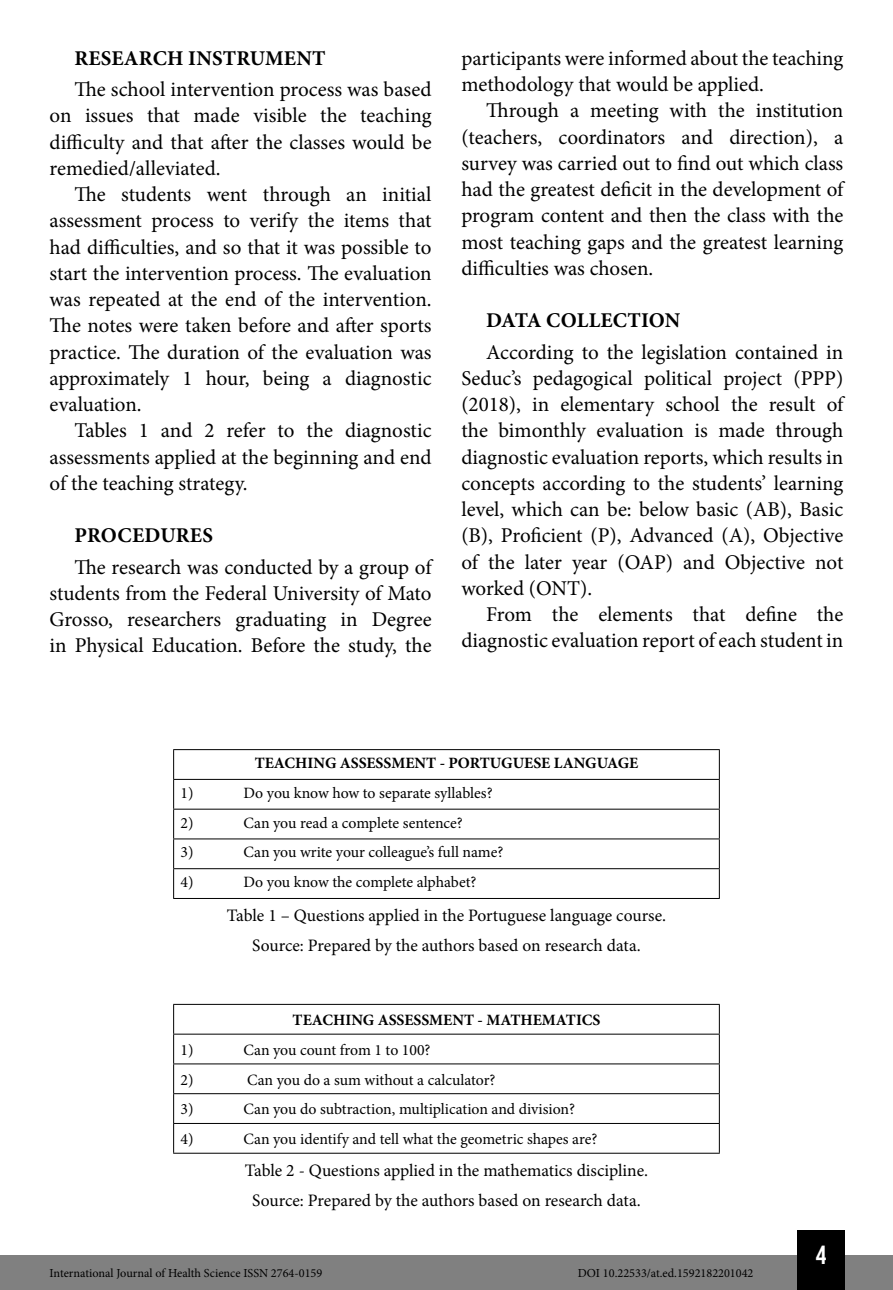
<style>
.page{position:relative;width:893px;height:1290px;background:#fff}
.page>*{position:absolute;margin:0;border:0;box-sizing:border-box;transform-origin:0 0}
.t1{font:26.25px "Bebas Kai";color:#fff}
.Texto_1{font:21px/26.2px "Minion Pro";color:#000;text-align:justify}
.Sub_título{font:700 21px "Minion Pro";letter-spacing:.01em;color:#000}
.Info_Imagem{font:17.5px "Minion Pro";letter-spacing:-.005em;color:#000}
.Tabela{font:15.75px "Minion Pro";letter-spacing:-.005em;color:#000}
.Tabela-2{font:700 15.75px "Minion Pro";color:#000}
.t2{font:12.25px "Minion Pro";color:#000}
</style>
<div class="page">
<div style="left:0;top:1255px;width:893px;height:35px;background:#808080"></div>
<div style="left:797px;top:1230px;width:48px;height:60px;background:#000"></div>
<hr style="left:173px;top:749px;width:547px;height:1px;background:#000">
<hr style="left:173px;top:779px;width:547px;height:1px;background:#000">
<hr style="left:173px;top:809px;width:547px;height:1px;background:#000">
<hr style="left:173px;top:838px;width:547px;height:1px;background:#000">
<hr style="left:173px;top:868px;width:547px;height:1px;background:#000">
<svg style="left:173px;top:750px;width:1px;height:148px"></svg>
<svg style="left:719px;top:750px;width:1px;height:148px"></svg>
<hr style="left:173px;top:898px;width:547px;height:1px;background:#000">
<hr style="left:173px;top:1004px;width:547px;height:1px;background:#000">
<hr style="left:173px;top:1034px;width:547px;height:1px;background:#000">
<hr style="left:173px;top:1063px;width:547px;height:1px;background:#000">
<hr style="left:173px;top:1093px;width:547px;height:1px;background:#000">
<hr style="left:173px;top:1123px;width:547px;height:1px;background:#000">
<svg style="left:173px;top:1005px;width:1px;height:148px"></svg>
<svg style="left:719px;top:1005px;width:1px;height:148px"></svg>
<hr style="left:173px;top:1153px;width:547px;height:1px;background:#000">
<p class="Sub_título" style="left:75px;top:43px;width:253px">RESEARCH INSTRUMENT</p>
<p class="Texto_1" style="left:50px;top:76px;width:384px;text-indent:25px">The school intervention process was based on issues that made visible the teaching difficulty and that after the classes would be remedied/alleviated.</p>
<p class="Texto_1" style="left:50px;top:181px;width:383px;text-indent:25px">The students went through an initial assessment process to verify the items that had difficulties, and so that it was possible to start the intervention process. The evaluation was repeated at the end of the intervention.<br>The notes were taken before and after sports practice. The duration of the evaluation was approximately 1 hour, being a diagnostic evaluation.</p>
<p class="Texto_1" style="left:50px;top:418px;width:383px;text-indent:25px">Tables 1 and 2 refer to the diagnostic assessments applied at the beginning and end of the teaching strategy.</p>
<p class="Sub_título" style="left:75px;top:521px;width:140px">PROCEDURES</p>
<p class="Texto_1" style="left:50px;top:554px;width:383px;text-indent:25px">The research was conducted by a group of students from the Federal University of Mato Grosso, researchers graduating in Degree in Physical Education. Before the study, the</p>
<p class="Texto_1" style="left:461px;top:45px;width:383px">participants were informed about the teaching methodology that would be applied.</p>
<p class="Texto_1" style="left:461px;top:98px;width:384px;text-indent:25px">Through a meeting with the institution (teachers, coordinators and direction), a survey was carried out to find out which class had the greatest deficit in the development of program content and then the class with the most teaching gaps and the greatest learning difficulties was chosen.</p>
<p class="Sub_título" style="left:486px;top:306px;width:196px">DATA COLLECTION</p>
<p class="Texto_1" style="left:461px;top:339px;width:384px;text-indent:25px">According to the legislation contained in Seduc’s pedagogical political project (PPP) (2018), in elementary school the result of the bimonthly evaluation is made through diagnostic evaluation reports, which results in concepts according to the students’ learning level, which can be: below basic (AB), Basic (B), Proficient (P), Advanced (A), Objective of the later year (OAP) and Objective not worked (ONT).</p>
<p class="Texto_1" style="left:461px;top:601px;width:383px;text-align:right">From the elements that define the diagnostic evaluation report of each student in</p>
<p class="Tabela-2" style="left:255px;top:752px;width:385px">TEACHING ASSESSMENT - PORTUGUESE LANGUAGE</p>
<p class="Tabela" style="left:181px;top:782px;width:15px">1)</p>
<p class="Tabela" style="left:244px;top:782px;width:251px">Do you know how to separate syllables?</p>
<p class="Tabela" style="left:181px;top:812px;width:15px">2)</p>
<p class="Tabela" style="left:244px;top:812px;width:221px">Can you read a complete sentence?</p>
<p class="Tabela" style="left:181px;top:842px;width:15px">3)</p>
<p class="Tabela" style="left:244px;top:842px;width:261px">Can you write your colleague’s full name?</p>
<p class="Tabela" style="left:181px;top:871px;width:15px">4)</p>
<p class="Tabela" style="left:244px;top:871px;width:234px">Do you know the complete alphabet?</p>
<p class="Info_Imagem" style="left:227px;top:904px;width:440px">Table 1 – Questions applied in the Portuguese language course.</p>
<p class="Info_Imagem" style="left:252px;top:933px;width:390px">Source: Prepared by the authors based on research data.</p>
<p class="Tabela-2" style="left:293px;top:1009px;width:309px">TEACHING ASSESSMENT - MATHEMATICS</p>
<p class="Tabela" style="left:181px;top:1039px;width:15px">1)</p>
<p class="Tabela" style="left:244px;top:1039px;width:188px">Can you count from 1 to 100?</p>
<p class="Tabela" style="left:181px;top:1069px;width:15px">2)</p>
<p class="Tabela" style="left:247px;top:1069px;width:250px">Can you do a sum without a calculator?</p>
<p class="Tabela" style="left:181px;top:1099px;width:15px">3)</p>
<p class="Tabela" style="left:244px;top:1099px;width:333px">Can you do subtraction, multiplication and division?</p>
<p class="Tabela" style="left:181px;top:1128px;width:15px">4)</p>
<p class="Tabela" style="left:244px;top:1128px;width:355px">Can you identify and tell what the geometric shapes are?</p>
<p class="Info_Imagem" style="left:245px;top:1159px;width:404px">Table 2 - Questions applied in the mathematics discipline.</p>
<p class="Info_Imagem" style="left:252px;top:1188px;width:390px">Source: Prepared by the authors based on research data.</p>
<p class="t2" style="left:50px;top:1265px;width:274px">International Journal of Health Science ISSN 2764-0159</p>
<p class="t2" style="left:578px;top:1265px;width:177px">DOI 10.22533/at.ed.1592182201042</p>
<p class="t1" style="left:816px;top:1241px;width:12px">4</p>
</div>
